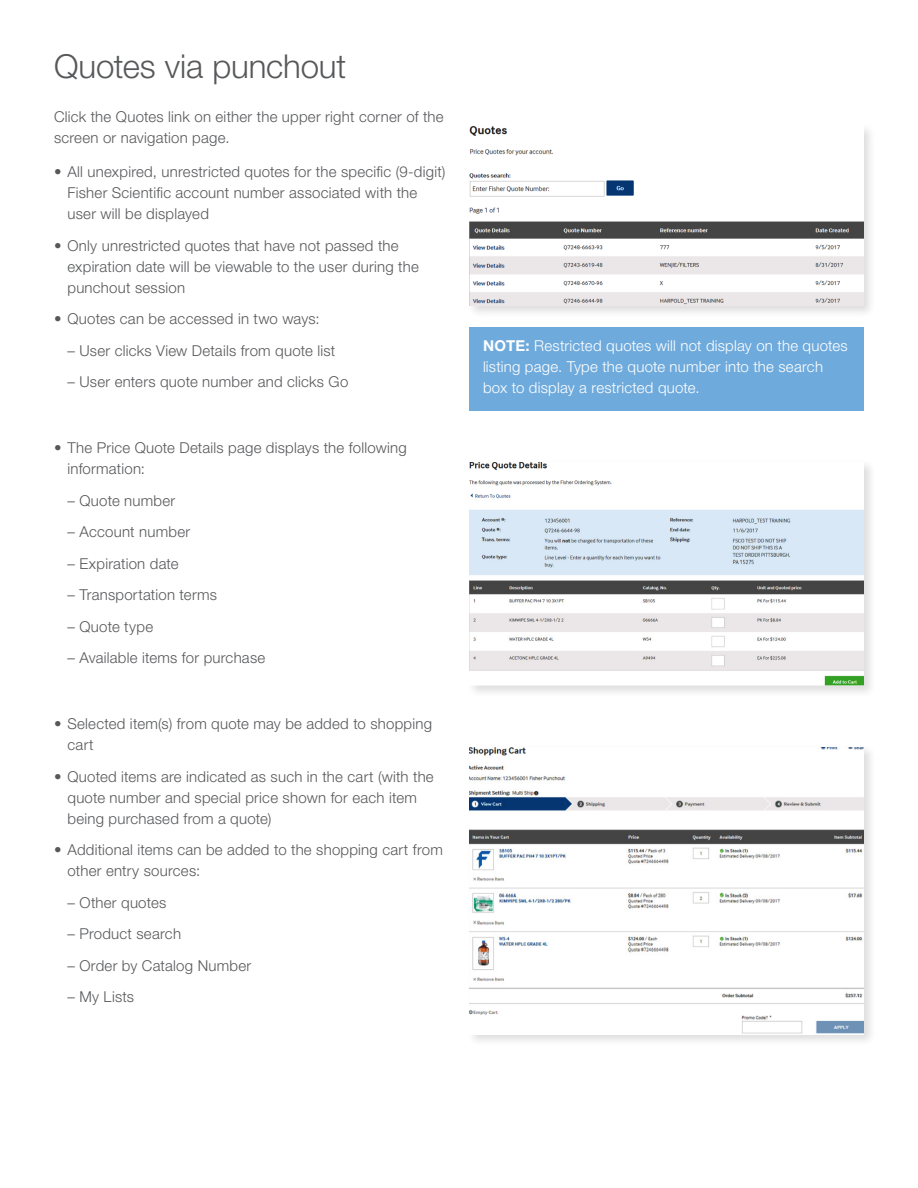
<style>
.page{position:relative;width:918px;height:1188px;background:#fff}
.page>*{position:absolute;margin:0;border:0;box-sizing:border-box;transform-origin:0 0}
.Subhead_Main{font:300 33px "Helvetica Neue LT Std";letter-spacing:-.005em;color:#57585a}
.Body_Copy{font:300 15px/21px "Helvetica Neue LT Std";letter-spacing:.015em;color:#57585a}
.White_text{font:300 15px/21px "Helvetica Neue LT Std";letter-spacing:.015em;color:#fff}
.s1{font-weight:700}
</style>
<div class="page">
<div style="left:466px;top:123px;width:410px;height:195px;background:#231f20;opacity:.15"></div>
<img style="left:470px;top:126px;width:394px;height:180px">
<div style="left:466px;top:459px;width:410px;height:239px;background:#231f20;opacity:.15"></div>
<img style="left:470px;top:462px;width:394px;height:224px">
<div style="left:466px;top:744px;width:410px;height:303px;background:#231f20;opacity:.15"></div>
<img style="left:470px;top:747px;width:394px;height:287px">
<div style="left:470px;top:327px;width:394px;height:84px;background:#6faadc"></div>
<p class="Subhead_Main" style="left:54px;top:46px;width:294px">Quotes via punchout</p>
<p class="Body_Copy" style="left:54px;top:106px;width:391px">Click the Quotes link on either the upper right corner of the screen or navigation page.</p>
<p class="Body_Copy" style="left:68px;top:161px;width:379px;text-indent:-14px">• All unexpired, unrestricted quotes for the specific (9-digit)<br>Fisher Scientific account number associated with the user will be displayed</p>
<p class="Body_Copy" style="left:68px;top:235px;width:353px;text-indent:-14px">• Only unrestricted quotes that have not passed the expiration date will be viewable to the user during the punchout session</p>
<p class="Body_Copy" style="left:54px;top:308px;width:267px">• Quotes can be accessed in two ways:</p>
<p class="Body_Copy" style="left:68px;top:340px;width:269px">– User clicks View Details from quote list</p>
<p class="Body_Copy" style="left:68px;top:371px;width:282px">– User enters quote number and clicks Go</p>
<p class="Body_Copy" style="left:68px;top:437px;width:341px;text-indent:-14px">• The Price Quote Details page displays the following information:</p>
<p class="Body_Copy" style="left:68px;top:490px;width:109px">– Quote number</p>
<p class="Body_Copy" style="left:68px;top:521px;width:124px">– Account number</p>
<p class="Body_Copy" style="left:68px;top:553px;width:113px">– Expiration date</p>
<p class="Body_Copy" style="left:68px;top:584px;width:151px">– Transportation terms</p>
<p class="Body_Copy" style="left:68px;top:616px;width:87px">– Quote type</p>
<p class="Body_Copy" style="left:68px;top:647px;width:199px">– Available items for purchase</p>
<p class="Body_Copy" style="left:68px;top:713px;width:366px;text-indent:-14px">• Selected item(s) from quote may be added to shopping cart</p>
<p class="Body_Copy" style="left:68px;top:766px;width:368px;text-indent:-14px">• Quoted items are indicated as such in the cart (with the quote number and special price shown for each item being purchased from a quote)</p>
<p class="Body_Copy" style="left:68px;top:839px;width:377px;text-indent:-14px">• Additional items can be added to the shopping cart from other entry sources:</p>
<p class="Body_Copy" style="left:68px;top:892px;width:100px">– Other quotes</p>
<p class="Body_Copy" style="left:68px;top:923px;width:115px">– Product search</p>
<p class="Body_Copy" style="left:68px;top:955px;width:185px">– Order by Catalog Number</p>
<p class="Body_Copy" style="left:68px;top:986px;width:68px">– My Lists</p>
<p class="White_text" style="left:483px;top:335px;width:366px"><span class="s1">NOTE:</span> Restricted quotes will not display on the quotes listing page. Type the quote number into the search box to display a restricted quote.</p>
</div>
